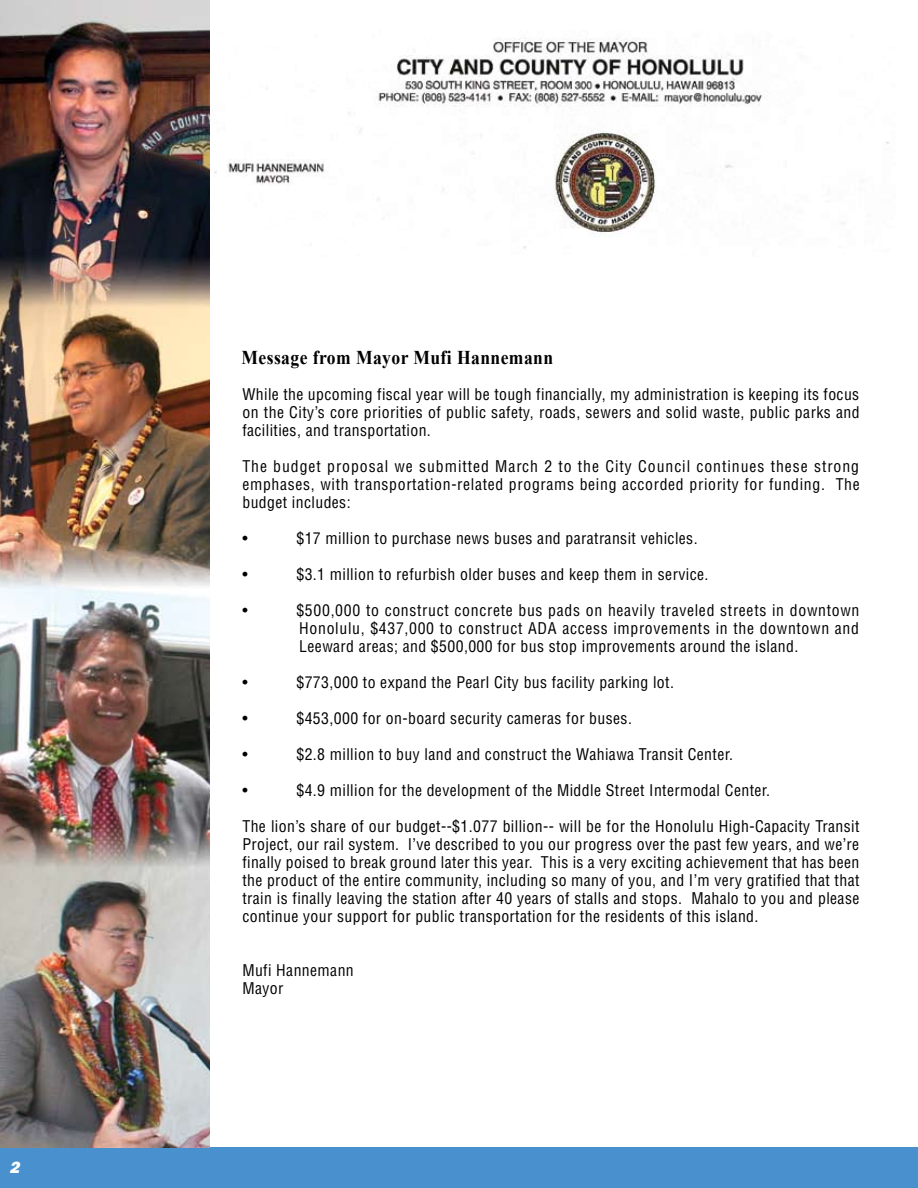
<style>
.page{position:relative;width:918px;height:1188px;background:#fff}
.page>*{position:absolute;margin:0;border:0;box-sizing:border-box;transform-origin:0 0}
.t1{font:700 19.5px "Times New Roman";letter-spacing:.025em;color:#000;scale:.9 1}
.t2{font:italic 800 16.5px "Franklin Gothic";color:#fff}
.t3{font:condensed 15.75px/18px "Helvetica";letter-spacing:.025em;color:#000;text-align:justify}
</style>
<div class="page">
<div style="left:0;top:1148px;width:918px;height:40px;background:#4891ce"></div>
<img style="left:0;top:0;width:210px;height:1148px">
<img style="left:214px;top:38px;width:675px;height:211px">
<p class="t2" style="left:9px;top:1157px;width:11px">2</p>
<p class="t1" style="left:242px;top:346px;width:348px">Message from Mayor Mufi Hannemann</p>
<p class="t3" style="left:242px;top:385px;width:619px">While the upcoming fiscal year will be tough financially, my administration is keeping its focus on the City’s core priorities of public safety, roads, sewers and solid waste, public parks and facilities, and transportation.</p>
<p class="t3" style="left:242px;top:457px;width:619px">The budget proposal we submitted March 2 to the City Council continues these strong emphases, with transportation-related programs being accorded priority for funding. The budget includes:</p>
<p class="t3" style="left:242px;top:529px;width:7px">•</p>
<p class="t3" style="left:296px;top:529px;width:403px">$17 million to purchase news buses and paratransit vehicles.</p>
<p class="t3" style="left:242px;top:565px;width:7px">•</p>
<p class="t3" style="left:296px;top:565px;width:414px">$3.1 million to refurbish older buses and keep them in service.</p>
<p class="t3" style="left:242px;top:601px;width:7px">•</p>
<p class="t3" style="left:296px;top:601px;width:565px">$500,000 to construct concrete bus pads on heavily traveled streets in downtown Honolulu, $437,000 to construct ADA access improvements in the downtown and Leeward areas; and $500,000 for bus stop improvements around the island.</p>
<p class="t3" style="left:242px;top:673px;width:7px">•</p>
<p class="t3" style="left:296px;top:673px;width:379px">$773,000 to expand the Pearl City bus facility parking lot.</p>
<p class="t3" style="left:242px;top:709px;width:7px">•</p>
<p class="t3" style="left:296px;top:709px;width:337px">$453,000 for on-board security cameras for buses.</p>
<p class="t3" style="left:242px;top:745px;width:7px">•</p>
<p class="t3" style="left:296px;top:745px;width:438px">$2.8 million to buy land and construct the Wahiawa Transit Center.</p>
<p class="t3" style="left:242px;top:781px;width:7px">•</p>
<p class="t3" style="left:296px;top:781px;width:475px">$4.9 million for the development of the Middle Street Intermodal Center.</p>
<p class="t3" style="left:242px;top:817px;width:619px">The lion’s share of our budget--$1.077 billion-- will be for the Honolulu High-Capacity Transit Project, our rail system. I’ve described to you our progress over the past few years, and we’re finally poised to break ground later this year. This is a very exciting achievement that has been the product of the entire community, including so many of you, and I’m very gratified that that train is finally leaving the station after 40 years of stalls and stops. Mahalo to you and please continue your support for public transportation for the residents of this island.</p>
<p class="t3" style="left:242px;top:961px;width:113px">Mufi Hannemann<br>Mayor</p>
</div>
